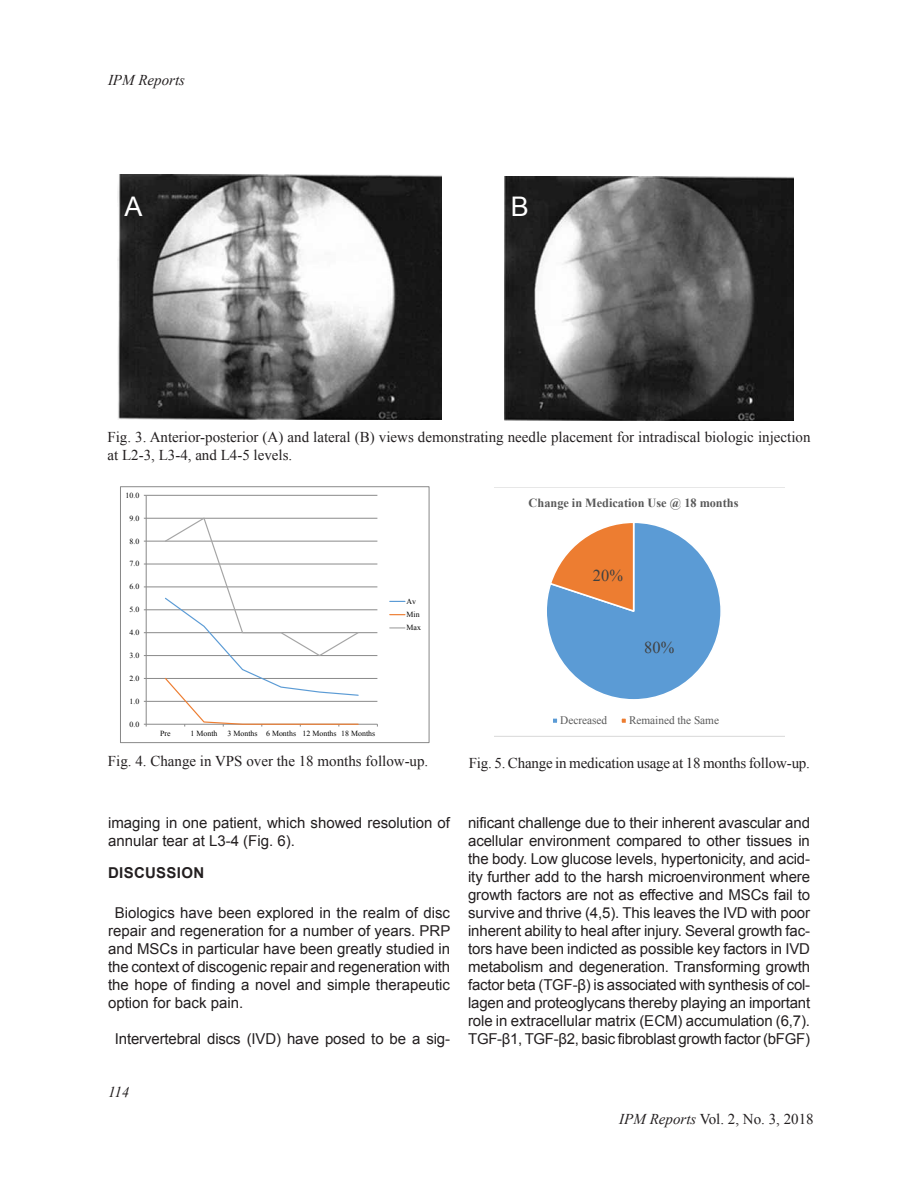
<style>
.page{position:relative;width:918px;height:1188px;background:#fff}
.page>*{position:absolute;margin:0;border:0;box-sizing:border-box;transform-origin:0 0}
.t1{font:27px "Arial";color:#fff}
.t2{font:16.65px "Times New Roman";color:#404040}
.t3{font:15px/18px "Arial";color:#231f20;text-align:justify}
.t4{font:15px/18px "Times New Roman";color:#231f20}
.t5{font:italic 15px "Times New Roman";color:#231f20}
.t6{font:700 15px "Arial";color:#231f20}
.t7{font:700 12.45px "Times New Roman";color:#595959}
.t8{font:11.55px "Times New Roman";color:#595959}
.t9{font:7.8px/13.2px "Times New Roman";color:#000}
.s1{font-style:italic}
</style>
<div class="page">
<img style="left:117px;top:175px;width:324px;height:244px">
<img style="left:504px;top:176px;width:290px;height:244px">
<hr style="left:146px;top:701px;width:231px;height:1px;background:#898989">
<hr style="left:146px;top:678px;width:231px;height:1px;background:#898989">
<hr style="left:146px;top:655px;width:231px;height:1px;background:#898989">
<hr style="left:146px;top:632px;width:231px;height:1px;background:#898989">
<hr style="left:146px;top:610px;width:231px;height:1px;background:#898989">
<hr style="left:146px;top:587px;width:231px;height:1px;background:#898989">
<hr style="left:146px;top:564px;width:231px;height:1px;background:#898989">
<hr style="left:146px;top:541px;width:231px;height:1px;background:#898989">
<hr style="left:146px;top:518px;width:231px;height:1px;background:#898989">
<hr style="left:146px;top:495px;width:231px;height:1px;background:#898989">
<hr style="left:146px;top:495px;width:1px;height:229px;background:#898989">
<hr style="left:146px;top:724px;width:231px;height:1px;background:#898989">
<svg style="left:164px;top:517px;width:196px;height:210px"></svg>
<svg style="left:390px;top:601px;width:15px;height:1px"></svg>
<svg style="left:390px;top:614px;width:15px;height:1px"></svg>
<svg style="left:390px;top:627px;width:15px;height:2px"></svg>
<div style="left:120px;top:487px;width:310px;height:256px;border:1px solid #898989"></div>
<svg style="left:495px;top:487px;width:289px;height:250px"></svg>
<p class="t5" style="left:108px;top:69px;width:79px">IPM Reports</p>
<h1 class="t1" style="left:124px;top:189px;width:20px">A</h1>
<h1 class="t1" style="left:511px;top:189px;width:20px">B</h1>
<p class="t4" style="left:107px;top:428px;width:705px">Fig. 3. Anterior-posterior (A) and lateral (B) views demonstrating needle placement for intradiscal biologic injection at L2-3, L3-4, and L4-5 levels.</p>
<p class="t9" style="left:126px;top:488px;width:15px">10.0</p>
<p class="t9" style="left:130px;top:511px;width:11px">9.0</p>
<p class="t9" style="left:130px;top:534px;width:11px">8.0</p>
<p class="t9" style="left:130px;top:557px;width:11px">7.0</p>
<p class="t9" style="left:130px;top:580px;width:11px">6.0</p>
<p class="t9" style="left:130px;top:603px;width:11px">5.0</p>
<p class="t9" style="left:130px;top:626px;width:11px">4.0</p>
<p class="t9" style="left:130px;top:649px;width:11px">3.0</p>
<p class="t9" style="left:130px;top:672px;width:11px">2.0</p>
<p class="t9" style="left:130px;top:694px;width:11px">1.0</p>
<p class="t9" style="left:130px;top:717px;width:11px">0.0</p>
<p class="t9" style="left:160px;top:727px;width:12px">Pre</p>
<p class="t9" style="left:191px;top:727px;width:28px">1 Month</p>
<p class="t9" style="left:228px;top:727px;width:149px">3 Months 6 Months 12 Months 18 Months</p>
<p class="t9" style="left:407px;top:595px;width:16px">Av<br>Min<br>Max</p>
<p class="t4" style="left:108px;top:752px;width:322px">Fig. 4. Change in VPS over the 18 months follow-up.</p>
<p class="t7" style="left:529px;top:494px;width:211px">Change in Medication Use @ 18 months</p>
<p class="t2" style="left:593px;top:564px;width:32px">20%</p>
<p class="t2" style="left:644px;top:636px;width:32px">80%</p>
<p class="t8" style="left:560px;top:713px;width:48px">Decreased</p>
<p class="t8" style="left:629px;top:713px;width:92px">Remained the Same</p>
<p class="t4" style="left:469px;top:754px;width:343px">Fig. 5. Change in medication usage at 18 months follow-up.</p>
<p class="t3" style="left:108px;top:814px;width:343px">imaging in one patient, which showed resolution of annular tear at L3-4 (Fig. 6).</p>
<p class="t6" style="left:108px;top:862px;width:22px">DISCUSSION</p>
<p class="t3" style="left:108px;top:904px;width:344px;text-indent:7px">Biologics have been explored in the realm of disc repair and regeneration for a number of years. PRP and MSCs in particular have been greatly studied in the context of discogenic repair and regeneration with the hope of finding a novel and simple therapeutic option for back pain.</p>
<p class="t3" style="left:115px;top:1030px;width:337px">Intervertebral discs (IVD) have posed to be a sig-</p>
<p class="t5" style="left:108px;top:1082px;width:23px">114</p>
<p class="t3" style="left:468px;top:814px;width:344px">nificant challenge due to their inherent avascular and acellular environment compared to other tissues in the body. Low glucose levels, hypertonicity, and acid&shy;ity further add to the harsh microenvironment where growth factors are not as effective and MSCs fail to survive and thrive (4,5). This leaves the IVD with poor inherent ability to heal after injury. Several growth fac&shy;tors have been indicted as possible key factors in IVD metabolism and degeneration. Transforming growth factor beta (TGF-β) is associated with synthesis of col&shy;lagen and proteoglycans thereby playing an important role in extracellular matrix (ECM) accumulation (6,7).<br>TGF-β1, TGF-β2, basic fibroblast growth factor (bFGF)</p>
<p class="t4" style="left:619px;top:1110px;width:196px"><span class="s1">IPM Reports</span> Vol. 2, No. 3, 2018</p>
</div>
